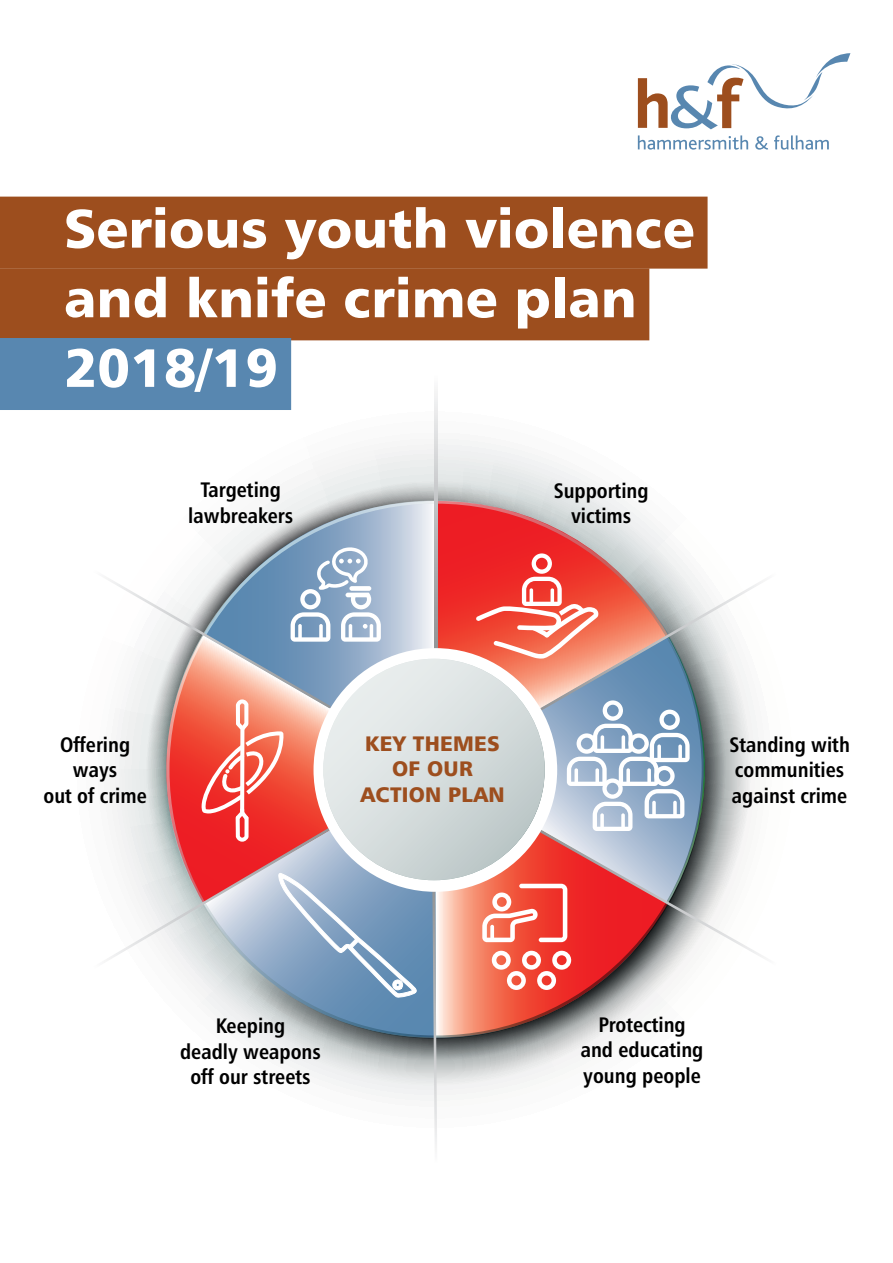
<style>
.page{position:relative;width:893px;height:1263px;background:#fff}
.page>*{position:absolute;margin:0;border:0;box-sizing:border-box;transform-origin:0 0}
.t1{font:54px/69.6px "Humanist 777 BT Black B";color:#fff}
.t2{font:21px/25.5px "Humanist 777 BT Bold Condensed B";color:#000;text-align:center}
.t3{font:21px/25.5px "Humanist 777 BT Black B";letter-spacing:.01em;color:#9d4e1e;text-align:center}
</style>
<div class="page">
<svg style="left:245px;top:1039px;width:361px;height:61px"></svg>
<svg style="left:274px;top:440px;width:350px;height:60px"></svg>
<svg style="left:201px;top:500px;width:475px;height:539px"></svg>
<svg style="left:434px;top:391px;width:3px;height:257px"></svg>
<svg style="left:432px;top:892px;width:5px;height:256px"></svg>
<svg style="left:416px;top:648px;width:60px;height:244px"></svg>
<svg style="left:476px;top:553px;width:288px;height:437px"></svg>
<svg style="left:107px;top:547px;width:309px;height:450px"></svg>
<svg style="left:638px;top:53px;width:212px;height:76px"></svg>
<svg style="left:638px;top:135px;width:110px;height:15px"></svg>
<svg style="left:755px;top:136px;width:13px;height:14px"></svg>
<svg style="left:774px;top:135px;width:55px;height:15px"></svg>
<div style="left:0;top:197px;width:708px;height:72px;background:#9d4e1e"></div>
<div style="left:0;top:268px;width:649px;height:72px;background:#9d4e1e"></div>
<div style="left:0;top:338px;width:291px;height:72px;background:#5887b0"></div>
<svg style="left:323px;top:659px;width:222px;height:221px"></svg>
<h1 class="t1" style="left:64px;top:192px;width:632px">Serious youth violence and knife crime plan<br>2018/19</h1>
<p class="t2" style="left:188px;top:476px;width:106px">Targeting lawbreakers</p>
<p class="t2" style="left:554px;top:477px;width:96px">Supporting victims</p>
<p class="t2" style="left:43px;top:731px;width:105px">Offering ways<br>out of crime</p>
<p class="t3" style="left:360px;top:730px;width:146px">key themeS of our action plan</p>
<p class="t2" style="left:729px;top:731px;width:122px;text-align:left">Standing with communities against crime</p>
<p class="t2" style="left:180px;top:1013px;width:142px">Keeping<br>deadly weapons off our streets</p>
<p class="t2" style="left:581px;top:1011px;width:124px">Protecting and educating young people</p>
</div>
